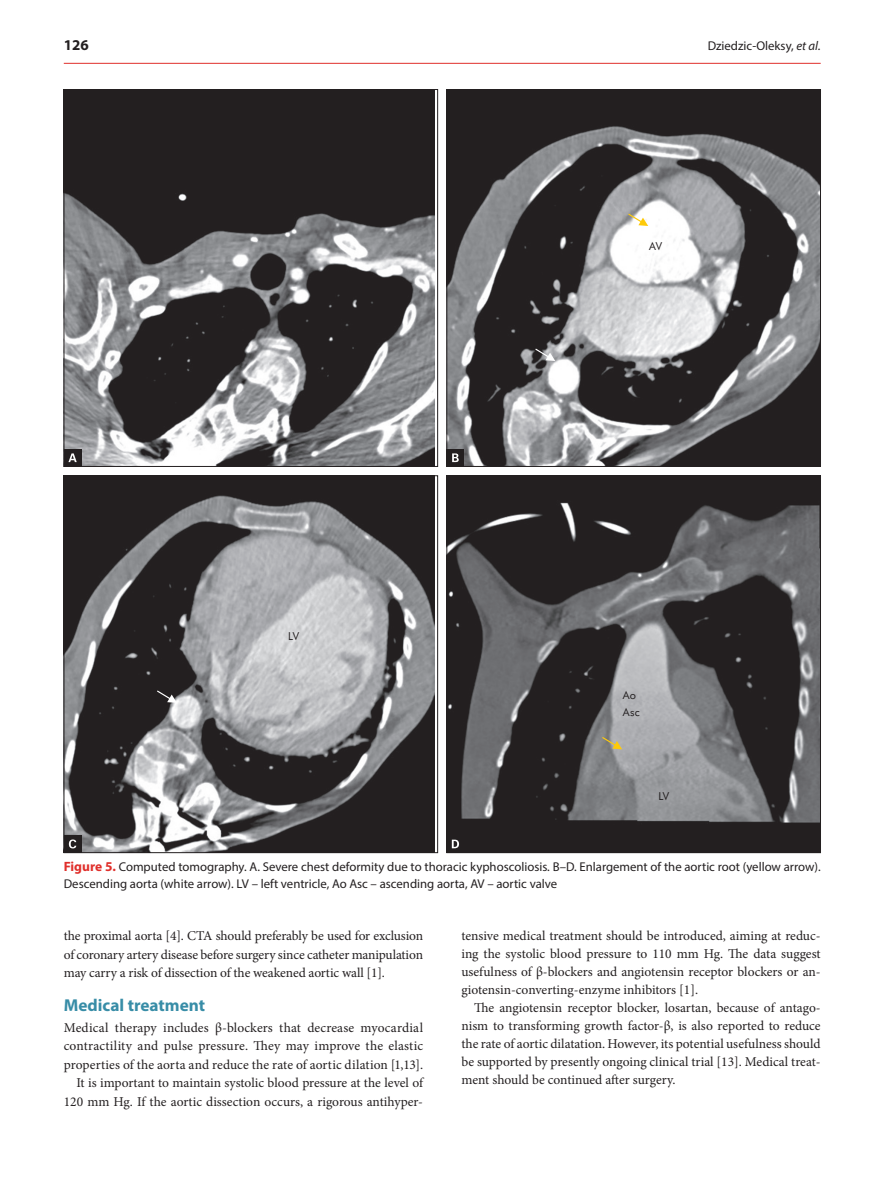
<style>
.page{position:relative;width:893px;height:1191px;background:#fff}
.page>*{position:absolute;margin:0;border:0;box-sizing:border-box;transform-origin:0 0}
.t1{font:700 17.25px "Myriad Pro";color:#388da7}
.t2{font:700 15px "Myriad Pro";color:#231f20}
.t3{font:13.5px/18px "Minion Pro";color:#231f20;text-align:justify}
.t4{font:12.75px/16.5px "Myriad Pro";color:#231f20}
.t5{font:10.95px/17px "Futurum Ibis EE";color:#231f20}
.s1{font-style:italic}
.s2{font-weight:700;font-size:13.5px;color:#e02f2b}
</style>
<div class="page">
<hr style="left:64px;top:63px;width:757px;height:1px;background:#e02f2b">
<img style="left:66px;top:91px;width:369px;height:373px">
<div style="left:64px;top:89px;width:374px;height:377px;border:1px solid #231f20"></div>
<img style="left:449px;top:91px;width:370px;height:373px">
<div style="left:447px;top:89px;width:374px;height:377px;border:1px solid #231f20"></div>
<img style="left:66px;top:477px;width:369px;height:374px">
<div style="left:64px;top:475px;width:374px;height:378px;border:1px solid #231f20"></div>
<img style="left:449px;top:477px;width:370px;height:374px">
<div style="left:447px;top:475px;width:374px;height:378px;border:1px solid #231f20"></div>
<div style="left:64px;top:449px;width:17px;height:17px;background:#231f20"></div>
<svg style="left:68px;top:453px;width:9px;height:9px"></svg>
<div style="left:447px;top:449px;width:17px;height:17px;background:#231f20"></div>
<svg style="left:452px;top:453px;width:7px;height:9px"></svg>
<div style="left:64px;top:835px;width:17px;height:18px;background:#231f20"></div>
<svg style="left:69px;top:839px;width:7px;height:9px"></svg>
<div style="left:447px;top:835px;width:17px;height:18px;background:#231f20"></div>
<svg style="left:452px;top:839px;width:7px;height:9px"></svg>
<svg style="left:156px;top:689px;width:21px;height:14px"></svg>
<svg style="left:534px;top:347px;width:21px;height:14px"></svg>
<svg style="left:627px;top:212px;width:21px;height:14px"></svg>
<svg style="left:601px;top:736px;width:21px;height:13px"></svg>
<p class="t2" style="left:64px;top:35px;width:26px">126</p>
<p class="t4" style="left:708px;top:37px;width:115px">Dziedzic-Oleksy, <span class="s1">et al.</span></p>
<p class="t5" style="left:288px;top:627px;width:12px">LV</p>
<p class="t5" style="left:649px;top:237px;width:14px">AV</p>
<p class="t5" style="left:623px;top:686px;width:18px">Ao<br>Asc</p>
<p class="t5" style="left:658px;top:787px;width:12px">LV</p>
<p class="t4" style="left:64px;top:858px;width:758px"><span class="s2">Figure 5.</span> Computed tomography. A. Severe chest deformity due to thoracic kyphoscoliosis. B–D. Enlargement of the aortic root (yellow arrow).<br>Descending aorta (white arrow). LV – left ventricle, Ao Asc – ascending aorta, AV – aortic valve</p>
<p class="t3" style="left:64px;top:927px;width:361px;line-height:18.5px">the proximal aorta [4]. CTA should preferably be used for exclusion of coronary artery disease before surgery since catheter manipulation may carry a risk of dissection of the weakened aortic wall [1].</p>
<p class="t1" style="left:64px;top:994px;width:143px">Medical treatment</p>
<p class="t3" style="left:64px;top:1018px;width:361px;line-height:18.5px;text-align:right">Medical therapy includes β‑blockers that decrease myocardial contractility and pulse pressure. They may improve the elastic properties of the aorta and reduce the rate of aortic dilation [1,13].<br>It is important to maintain systolic blood pressure at the level of 120 mm Hg. If the aortic dissection occurs, a rigorous antihyper‑</p>
<p class="t3" style="left:461px;top:927px;width:361px">tensive medical treatment should be introduced, aiming at reduc‑ ing the systolic blood pressure to 110 mm Hg. The data suggest usefulness of β‑blockers and angiotensin receptor blockers or an‑ giotensin‑converting-enzyme inhibitors [1].</p>
<p class="t3" style="left:461px;top:999px;width:361px;text-indent:13px">The angiotensin receptor blocker, losartan, because of antago‑ nism to transforming growth factor‑β, is also reported to reduce the rate of aortic dilatation. However, its potential usefulness should be supported by presently ongoing clinical trial [13]. Medical treat‑ ment should be continued after surgery.</p>
</div>
